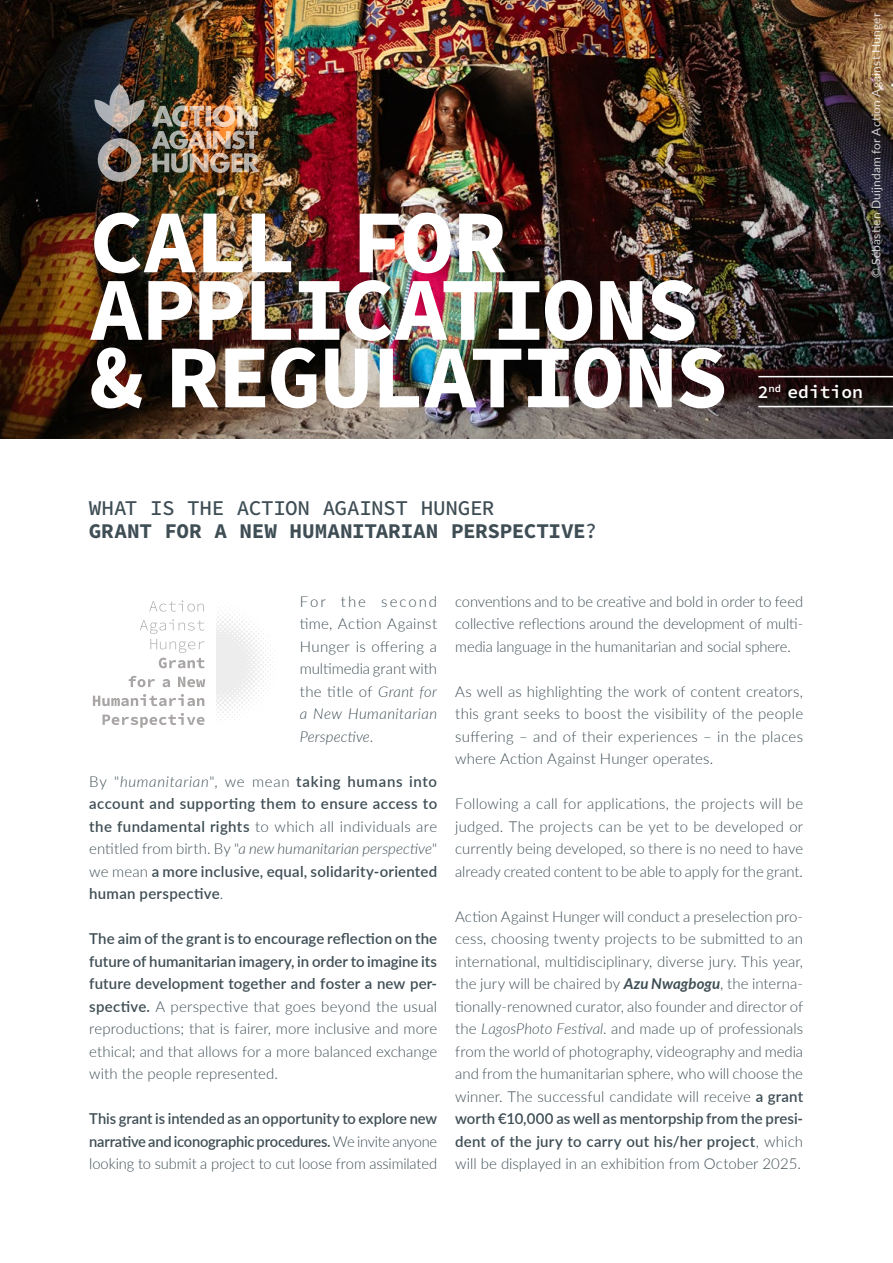
<style>
.page{position:relative;width:893px;height:1263px;background:#fff}
.page>*{position:absolute;margin:0;border:0;box-sizing:border-box;transform-origin:0 0}
.t1{font:700 90px/67.5px "Source Code Pro";letter-spacing:-.035em;color:#fff}
.t2{font:700 21px/22.5px "Source Code Pro";letter-spacing:-.01em;color:#3f4e55}
.t3{font:600 18px "Source Code Pro";color:#fff}
.t4{font:300 15px/22.5px "Lato";color:#3f4e55;text-align:justify}
.t5{font:600 15px/22.5px "Lato";color:#3f4e55;text-align:justify}
.t6{font:12px "Lato";letter-spacing:.015em;color:#fff}
.s1{font-weight:500}
.s2{font-style:italic}
.s3{font-weight:300}
.s4{font-weight:300;font-style:italic}
.s5{font-weight:600}
.s6{font-weight:700;font-style:italic}
</style>
<div class="page">
<img style="left:0;top:0;width:893px;height:439px">
<img style="left:94px;top:84px;width:166px;height:98px">
<svg style="left:216px;top:607px;width:57px;height:113px"></svg>
<svg style="left:149px;top:600px;width:55px;height:12px"></svg>
<svg style="left:140px;top:619px;width:65px;height:49px"></svg>
<svg style="left:129px;top:676px;width:26px;height:11px"></svg>
<svg style="left:163px;top:679px;width:7px;height:8px"></svg>
<svg style="left:178px;top:677px;width:27px;height:10px"></svg>
<svg style="left:93px;top:694px;width:111px;height:12px"></svg>
<svg style="left:103px;top:713px;width:101px;height:15px"></svg>
<hr style="left:758px;top:376px;width:135px;height:1px;background:#fff">
<hr style="left:758px;top:406px;width:135px;height:1px;background:#fff">
<h1 class="t1" style="left:89px;top:211px;width:641px">CALL FOR<br>APPLICATIONS &amp; REGULATIONS</h1>
<p class="t6" style="left:868px;top:278px;width:267px;rotate:-90deg">© Sébastien Duijndam for Action Against Hunger</p>
<p class="t3" style="left:758px;top:378px;width:107px">2<sup>nd</sup> edition</p>
<h2 class="t2" style="left:89px;top:497px;width:506px"><span class="s1">WHAT IS THE ACTION AGAINST HUNGER<br></span>GRANT FOR A NEW HUMANITARIAN PERSPECTIVE<span class="s1">?</span></h2>
<p class="t4" style="left:300px;top:590px;width:139px">For the second time, Action Against Hunger is offering a multimedia grant with the title of <span class="s2">Grant for a New Humanitarian Perspective</span>.</p>
<p class="t5" style="left:89px;top:769px;width:349px"><span class="s3">By "</span><span class="s4">humanitarian</span><span class="s3">", we mean</span> taking humans into account and supporting them to ensure access to the fundamental rights <span class="s3">to which all individuals are entitled from birth. By "</span><span class="s4">a new humanitarian perspective</span><span class="s3">" we mean</span> a more inclusive, equal, solidarity-oriented human perspective<span class="s3">.</span></p>
<p class="t4" style="left:89px;top:927px;width:349px"><span class="s5">The aim of the grant is to encourage reflection on the future of humanitarian imagery, in order to imagine its future development together and foster a new per&shy;spective.</span> A perspective that goes beyond the usual reproductions; that is fairer, more inclusive and more ethical; and that allows for a more balanced exchange with the people represented.</p>
<p class="t5" style="left:89px;top:1107px;width:349px">This grant is intended as an opportunity to explore new narrative and iconographic procedures. <span class="s3">We invite anyone looking to submit a project to cut loose from assimilated</span></p>
<p class="t4" style="left:455px;top:590px;width:349px">conventions and to be creative and bold in order to feed collective reflections around the development of multi&shy;media language in the humanitarian and social sphere.</p>
<p class="t4" style="left:455px;top:680px;width:349px">As well as highlighting the work of content creators, this grant seeks to boost the visibility of the people suffering – and of their experiences – in the places where Action Against Hunger operates.</p>
<p class="t4" style="left:455px;top:792px;width:349px">Following a call for applications, the projects will be judged. The projects can be yet to be developed or currently being developed, so there is no need to have already created content to be able to apply for the grant.</p>
<p class="t4" style="left:455px;top:905px;width:349px">Action Against Hunger will conduct a preselection pro&shy;cess, choosing twenty projects to be submitted to an international, multidisciplinary, diverse jury. This year, the jury will be chaired by <span class="s6">Azu Nwagbogu</span>, the interna&shy;tionally-renowned curator, also founder and director of the <span class="s2">LagosPhoto Festival</span>. and made up of professionals from the world of photography, videography and media and from the humanitarian sphere, who will choose the winner. The successful candidate will receive <span class="s5">a grant worth €10,000 as well as mentorpship from the presi&shy;dent of the jury to carry out his/her project</span>, which will be displayed in an exhibition from October 2025.</p>
</div>
